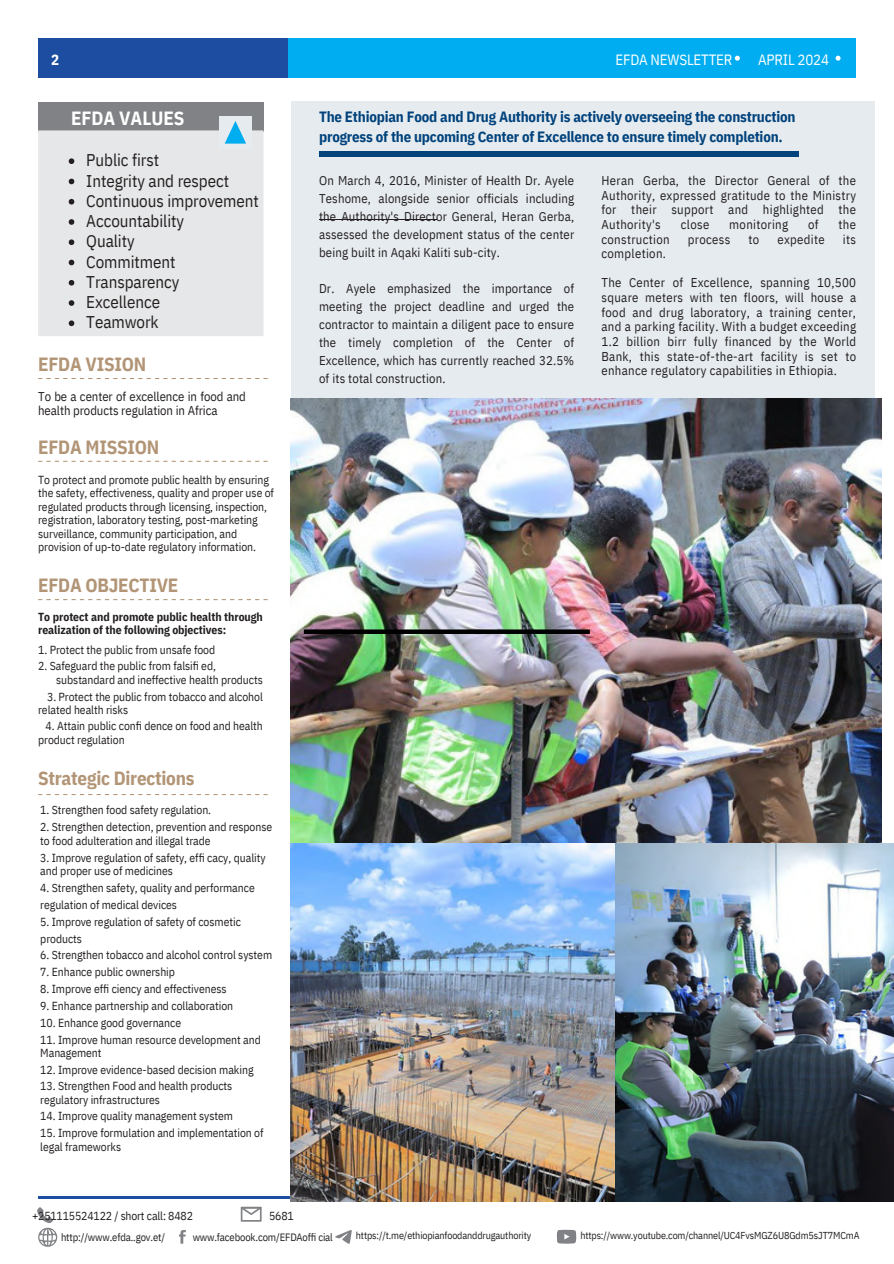
<style>
.page{position:relative;width:894px;height:1264px;background:#fff}
.page>*{position:absolute;margin:0;border:0;box-sizing:border-box;transform-origin:0 0}
.t1{font:700 19.05px "IBM Plex Sans Cond";letter-spacing:-.01em;color:#b29576}
.t2{font:700 19.05px "IBM Plex Sans Cond";letter-spacing:-.005em;color:#fff}
.t3{font:16.95px "IBM Plex Sans Cond";letter-spacing:-.005em;color:#231f20}
.t4{font:700 14.85px/20.1px "IBM Plex Sans Cond";letter-spacing:-.01em;color:#00427c}
.t5{font:14.85px "IBM Plex Sans Cond";letter-spacing:-.015em;color:#fff}
.t6{font:700 14.85px "IBM Plex Sans Cond";color:#fff}
.t7{font:12.75px/18px "IBM Plex Sans Cond";letter-spacing:.025em;color:#231f20;text-align:justify}
.t8{font:12.75px/14.7px "IBM Plex Sans Cond";letter-spacing:-.005em;color:#231f20}
.t9{font:11.7px/13.5px "IBM Plex Sans Cond";letter-spacing:-.005em;color:#231f20}
.t10{font:700 11.7px/13.5px "IBM Plex Sans Cond";letter-spacing:-.005em;color:#231f20}
.t11{font:10.65px "IBM Plex Sans Cond";letter-spacing:-.015em;color:#231f20}
.t12{font:10.05px "IBM Plex Sans Cond";letter-spacing:-.015em;color:#231f20}
</style>
<div class="page">
<svg style="left:38px;top:378px;width:229px;height:1px"></svg>
<svg style="left:38px;top:461px;width:229px;height:1px"></svg>
<svg style="left:38px;top:599px;width:229px;height:1px"></svg>
<svg style="left:38px;top:794px;width:229px;height:1px"></svg>
<div style="left:38px;top:102px;width:225px;height:32px;background:#808285"></div>
<div style="left:38px;top:119px;width:225px;height:217px;background:#e6e7e8"></div>
<div style="left:219px;top:116px;width:32px;height:32px;background:#e6ebef"></div>
<svg style="left:225px;top:121px;width:21px;height:23px"></svg>
<hr style="left:38px;top:1196px;width:252px;height:2px;background:#1c4da1">
<svg style="left:241px;top:1206px;width:20px;height:15px"></svg>
<svg style="left:37px;top:1207px;width:20px;height:39px"></svg>
<svg style="left:179px;top:1230px;width:7px;height:13px"></svg>
<svg style="left:335px;top:1230px;width:16px;height:13px"></svg>
<svg style="left:556px;top:1229px;width:20px;height:14px"></svg>
<div style="left:290px;top:101px;width:584px;height:1085px;background:#e6ebef"></div>
<div style="left:38px;top:38px;width:250px;height:39px;background:#1c4da1"></div>
<div style="left:288px;top:38px;width:567px;height:39px;background:#00adf0"></div>
<svg style="left:734px;top:56px;width:5px;height:5px"></svg>
<svg style="left:835px;top:56px;width:5px;height:5px"></svg>
<img style="left:290px;top:398px;width:591px;height:445px">
<hr style="left:319px;top:219px;width:118px;height:1px;background:#231f20">
<img style="left:290px;top:843px;width:603px;height:358px">
<div style="left:304px;top:629px;width:285px;height:5px;background:#000"></div>
<div style="left:319px;top:152px;width:479px;height:5px;background:#00427c"></div>
<svg style="left:69px;top:158px;width:5px;height:6px"></svg>
<svg style="left:69px;top:179px;width:5px;height:5px"></svg>
<svg style="left:69px;top:199px;width:5px;height:5px"></svg>
<svg style="left:69px;top:219px;width:5px;height:6px"></svg>
<svg style="left:69px;top:239px;width:5px;height:6px"></svg>
<svg style="left:69px;top:260px;width:5px;height:5px"></svg>
<svg style="left:69px;top:280px;width:5px;height:5px"></svg>
<svg style="left:69px;top:300px;width:5px;height:6px"></svg>
<svg style="left:69px;top:320px;width:5px;height:6px"></svg>
<p class="t6" style="left:51px;top:50px;width:10px">2</p>
<h1 class="t5" style="left:615px;top:50px;width:118px">EFDA NEWSLETTER</h1>
<p class="t5" style="left:757px;top:50px;width:72px">APRIL 2024</p>
<h6 class="t2" style="left:71px;top:105px;width:115px">EFDA VALUES</h6>
<h6 class="t3" style="left:86px;top:149px;width:74px">Public first</h6>
<h6 class="t3" style="left:86px;top:169px;width:144px">Integrity and respect</h6>
<p class="t3" style="left:86px;top:189px;width:174px">Continuous improvement</p>
<p class="t3" style="left:86px;top:210px;width:99px">Accountability</p>
<h6 class="t3" style="left:86px;top:230px;width:50px">Quality</h6>
<h6 class="t3" style="left:86px;top:250px;width:91px">Commitment</h6>
<p class="t3" style="left:86px;top:270px;width:95px">Transparency</p>
<p class="t3" style="left:86px;top:291px;width:75px">Excellence</p>
<p class="t3" style="left:86px;top:311px;width:74px">Teamwork</p>
<h6 class="t1" style="left:38px;top:351px;width:110px">EFDA VISION</h6>
<h2 class="t8" style="left:38px;top:388px;width:209px">To be a center of excellence in food and health products regulation in Africa</h2>
<h1 class="t1" style="left:38px;top:435px;width:123px">EFDA MISSION</h1>
<p class="t9" style="left:38px;top:472px;width:237px">To protect and promote public health by ensuring the safety, effectiveness, quality and proper use of regulated products through licensing, inspection, registration, laboratory testing, post-marketing surveillance, community participation, and provision of up-to-date regulatory information.</p>
<h6 class="t1" style="left:38px;top:572px;width:142px">EFDA OBJECTIVE</h6>
<p class="t10" style="left:38px;top:609px;width:226px">To protect and promote public health through realization of the following objectives:</p>
<p class="t9" style="left:38px;top:642px;width:178px">1. Protect the public from unsafe food</p>
<p class="t9" style="left:56px;top:659px;width:208px;text-indent:-18px">2. Safeguard the public from falsifi ed, substandard and ineffective health products</p>
<p class="t9" style="left:38px;top:689px;width:226px;text-indent:9px">3. Protect the public from tobacco and alcohol related health risks</p>
<p class="t9" style="left:38px;top:719px;width:226px;text-indent:7px">4. Attain public confi dence on food and health product regulation</p>
<h1 class="t1" style="left:38px;top:765px;width:158px">Strategic Directions</h1>
<p class="t9" style="left:40px;top:803px;width:172px">1. Strengthen food safety regulation.</p>
<p class="t9" style="left:40px;top:820px;width:233px">2. Strengthen detection, prevention and response to food adulteration and illegal trade</p>
<p class="t9" style="left:40px;top:850px;width:227px">3. Improve regulation of safety, effi cacy, quality and proper use of medicines</p>
<p class="t9" style="left:40px;top:879px;width:216px;line-height:16.8px">4. Strengthen safety, quality and performance regulation of medical devices</p>
<p class="t9" style="left:40px;top:912px;width:202px;line-height:16.8px">5. Improve regulation of safety of cosmetic products</p>
<p class="t9" style="left:40px;top:948px;width:233px">6. Strengthen tobacco and alcohol control system</p>
<p class="t9" style="left:40px;top:965px;width:136px">7. Enhance public ownership</p>
<p class="t9" style="left:40px;top:982px;width:188px">8. Improve effi ciency and effectiveness</p>
<p class="t9" style="left:40px;top:998px;width:194px">9. Enhance partnership and collaboration</p>
<p class="t9" style="left:40px;top:1015px;width:142px">10. Enhance good governance</p>
<p class="t9" style="left:40px;top:1032px;width:222px">11. Improve human resource development and<br>Management</p>
<p class="t9" style="left:40px;top:1063px;width:215px">12. Improve evidence-based decision making</p>
<p class="t9" style="left:40px;top:1078px;width:193px">13. Strengthen Food and health products regulatory infrastructures</p>
<p class="t9" style="left:40px;top:1109px;width:194px">14. Improve quality management system</p>
<p class="t9" style="left:40px;top:1126px;width:225px">15. Improve formulation and implementation of legal frameworks</p>
<p class="t9" style="left:32px;top:1209px;width:162px">+251115524122 / short call: 8482</p>
<p class="t9" style="left:269px;top:1208px;width:26px">5681</p>
<p class="t4" style="left:319px;top:106px;width:478px">The Ethiopian Food and Drug Authority is actively overseeing the construction progress of the upcoming Center of Excellence to ensure timely completion.</p>
<h6 class="t7" style="left:319px;top:171px;width:256px">On March 4, 2016, Minister of Health Dr. Ayele Teshome, alongside senior officials including the Authority's Director General, Heran Gerba, assessed the development status of the center being built in Aqaki Kaliti sub-city.</h6>
<h5 class="t7" style="left:319px;top:279px;width:256px">Dr. Ayele emphasized the importance of meeting the project deadline and urged the contractor to maintain a diligent pace to ensure the timely completion of the Center of Excellence, which has currently reached 32.5% of its total construction.</h5>
<h6 class="t7" style="left:601px;top:173px;width:256px;line-height:14.7px">Heran Gerba, the Director General of the Authority, expressed gratitude to the Ministry for their support and highlighted the Authority's</h6>
<h6 class="t7" style="left:680px;top:215px;width:30px">close</h6>
<h6 class="t7" style="left:729px;top:215px;width:60px">monitoring</h6>
<h6 class="t7" style="left:807px;top:215px;width:12px">of</h6>
<h6 class="t7" style="left:838px;top:215px;width:19px">the</h6>
<h6 class="t7" style="left:601px;top:230px;width:70px">construction</h6>
<h6 class="t7" style="left:687px;top:230px;width:44px">process</h6>
<h6 class="t7" style="left:748px;top:230px;width:12px">to</h6>
<h6 class="t7" style="left:777px;top:230px;width:49px">expedite</h6>
<h6 class="t7" style="left:842px;top:230px;width:15px">its</h6>
<h6 class="t7" style="left:601px;top:244px;width:66px">completion.</h6>
<h6 class="t7" style="left:601px;top:275px;width:256px;line-height:14.7px">The Center of Excellence, spanning 10,500 square meters with ten floors, will house a food and drug laboratory, a training center, and a parking facility. With a budget exceeding 1.2 billion birr fully financed by the World Bank, this state-of-the-art facility is set to enhance regulatory capabilities in Ethiopia.</h6>
<p class="t11" style="left:61px;top:1229px;width:105px">http://www.efda..gov.et/</p>
<p class="t11" style="left:193px;top:1229px;width:142px">www.facebook.com/EFDAoffi cial</p>
<p class="t12" style="left:356px;top:1228px;width:177px">https://t.me/ethiopianfoodanddrugauthority</p>
<h1 class="t12" style="left:580px;top:1229px;width:280px">https://www.youtube.com/channel/UC4FvsMGZ6U8Gdm5sJT7MCmA</h1>
</div>
